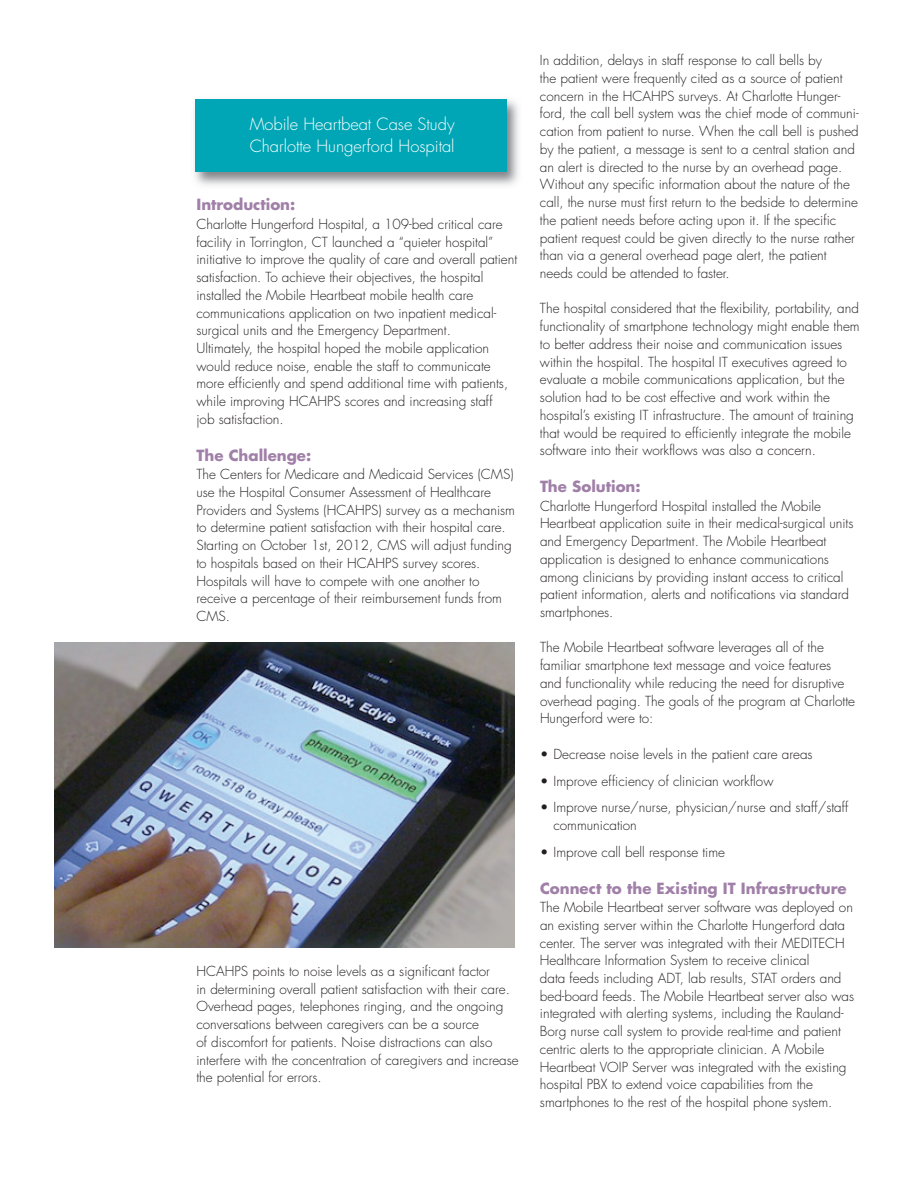
<style>
.page{position:relative;width:918px;height:1188px;background:#fff}
.page>*{position:absolute;margin:0;border:0;box-sizing:border-box;transform-origin:0 0}
.t1{font:300 16.5px/21.8px "Futura";color:#fff}
.t2{font:700 15px "Futura";color:#a080a8}
.t3{font:300 13.5px/17.7px "Futura";color:#231f20}
</style>
<div class="page">
<img style="left:54px;top:643px;width:461px;height:305px">
<img style="left:194px;top:99px;width:325px;height:87px">
<div style="left:195px;top:99px;width:311px;height:73px;background:#00a6b6"></div>
<p class="t1" style="left:250px;top:115px;width:206px">Mobile Heartbeat Case Study<br>Charlotte Hungerford Hospital</p>
<p class="t2" style="left:196px;top:198px;width:100px">Introduction:</p>
<p class="t3" style="left:196px;top:216px;width:322px">Charlotte Hungerford Hospital, a 109-bed critical care facility in Torrington, CT launched a “quieter hospital” initiative to improve the quality of care and overall patient satisfaction. To achieve their objectives, the hospital installed the Mobile Heartbeat mobile health care communications application on two inpatient medical&shy;surgical units and the Emergency Department.<br>Ultimately, the hospital hoped the mobile application would reduce noise, enable the staff to communicate more efficiently and spend additional time with patients, while improving HCAHPS scores and increasing staff<br>job satisfaction.</p>
<p class="t2" style="left:196px;top:448px;width:116px">The Challenge:</p>
<p class="t3" style="left:196px;top:466px;width:320px">The Centers for Medicare and Medicaid Services (CMS) use the Hospital Consumer Assessment of Healthcare Providers and Systems (HCAHPS) survey as a mechanism to determine patient satisfaction with their hospital care.<br>Starting on October 1st, 2012, CMS will adjust funding to hospitals based on their HCAHPS survey scores.<br>Hospitals will have to compete with one another to receive a percentage of their reimbursement funds from CMS.</p>
<p class="t3" style="left:196px;top:963px;width:324px">HCAHPS points to noise levels as a significant factor<br>in determining overall patient satisfaction with their care.<br>Overhead pages, telephones ringing, and the ongoing conversations between caregivers can be a source<br>of discomfort for patients. Noise distractions can also interfere with the concentration of caregivers and increase the potential for errors.</p>
<p class="t3" style="left:540px;top:52px;width:320px">In addition, delays in staff response to call bells by<br>the patient were frequently cited as a source of patient concern in the HCAHPS surveys. At Charlotte Hunger&shy;ford, the call bell system was the chief mode of communi&shy;cation from patient to nurse. When the call bell is pushed by the patient, a message is sent to a central station and an alert is directed to the nurse by an overhead page.<br>Without any specific information about the nature of the call, the nurse must first return to the bedside to determine the patient needs before acting upon it. If the specific patient request could be given directly to the nurse rather than via a general overhead page alert, the patient needs could be attended to faster.</p>
<p class="t3" style="left:540px;top:301px;width:321px">The hospital considered that the flexibility, portability, and functionality of smartphone technology might enable them to better address their noise and communication issues within the hospital. The hospital IT executives agreed to evaluate a mobile communications application, but the solution had to be cost effective and work within the hospital’s existing IT infrastructure. The amount of training that would be required to efficiently integrate the mobile software into their workflows was also a concern.</p>
<p class="t2" style="left:540px;top:480px;width:102px">The Solution:</p>
<p class="t3" style="left:540px;top:498px;width:315px">Charlotte Hungerford Hospital installed the Mobile Heartbeat application suite in their medical-surgical units and Emergency Department. The Mobile Heartbeat application is designed to enhance communications among clinicians by providing instant access to critical patient information, alerts and notifications via standard smartphones.</p>
<p class="t3" style="left:540px;top:640px;width:317px">The Mobile Heartbeat software leverages all of the familiar smartphone text message and voice features and functionality while reducing the need for disruptive overhead paging. The goals of the program at Charlotte Hungerford were to:</p>
<p class="t3" style="left:540px;top:746px;width:274px">• Decrease noise levels in the patient care areas</p>
<p class="t3" style="left:540px;top:773px;width:235px">• Improve efficiency of clinician workflow</p>
<p class="t3" style="left:554px;top:800px;width:297px;text-indent:-13px">• Improve nurse/nurse, physician/nurse and staff/staff communication</p>
<p class="t3" style="left:540px;top:844px;width:187px">• Improve call bell response time</p>
<p class="t2" style="left:540px;top:881px;width:308px">Connect to the Existing IT Infrastructure</p>
<p class="t3" style="left:540px;top:899px;width:316px">The Mobile Heartbeat server software was deployed on an existing server within the Charlotte Hungerford data center. The server was integrated with their MEDITECH Healthcare Information System to receive clinical<br>data feeds including ADT, lab results, STAT orders and bed-board feeds. The Mobile Heartbeat server also was integrated with alerting systems, including the Rauland-Borg nurse call system to provide real-time and patient centric alerts to the appropriate clinician. A Mobile Heartbeat VOIP Server was integrated with the existing hospital PBX to extend voice capabilities from the smartphones to the rest of the hospital phone system.</p>
</div>
